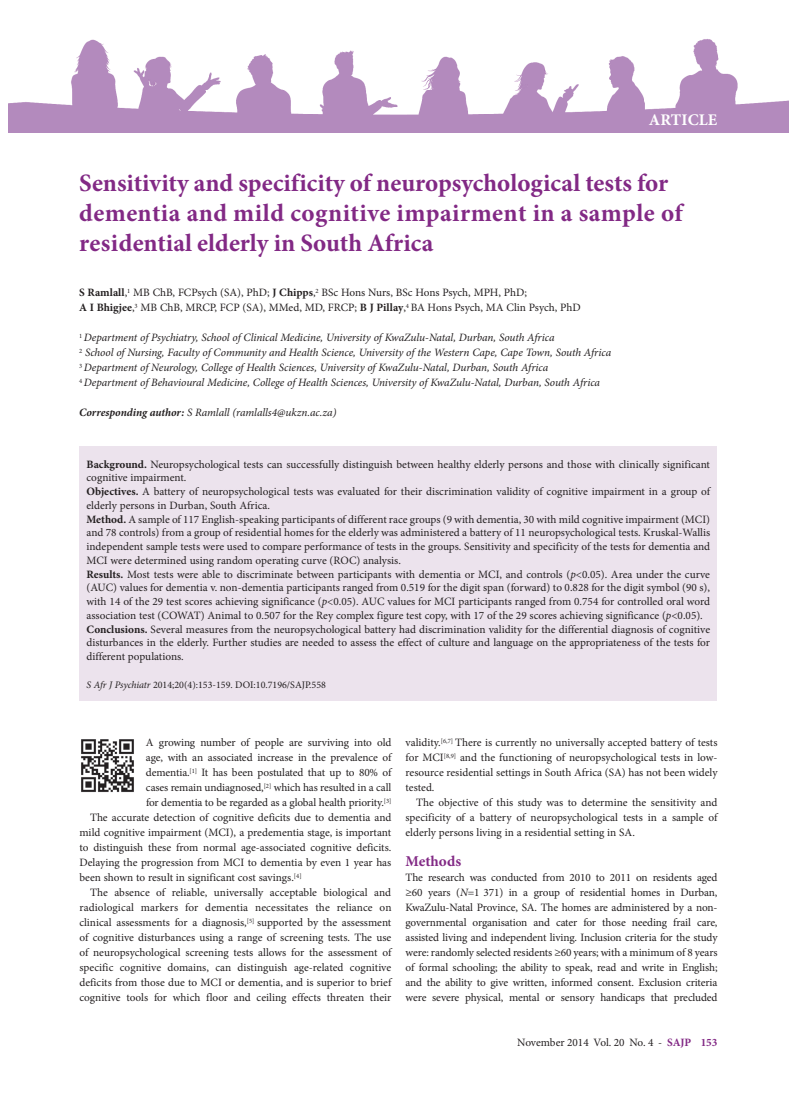
<style>
.page{position:relative;width:797px;height:1105px;background:#fff}
.page>*{position:absolute;margin:0;border:0;box-sizing:border-box;transform-origin:0 0}
.t1{font:700 25px/30px "Minion Pro";letter-spacing:.005em;color:#822985}
.t2{font:700 16.25px "Minion Pro";letter-spacing:.01em;color:#fff}
.t3{font:700 15px "Minion Pro";color:#822985}
.t4{font:11.25px/15px "Minion Pro";color:#231f20;text-align:justify}
.t5{font:italic 11.25px/15px "Minion Pro";letter-spacing:-.01em;color:#231f20}
.t6{font:10px "Minion Pro";color:#231f20}
.s1{font-weight:700}
.s2{font-style:italic}
.s3{font-weight:700;color:#822985}
</style>
<div class="page">
<img style="left:9px;top:102px;width:17px;height:31px">
<img style="left:26px;top:39px;width:762px;height:94px">
<div style="left:79px;top:446px;width:638px;height:255px;background:#ece3ed"></div>
<img style="left:81px;top:739px;width:53px;height:53px">
<h2 class="t2" style="left:649px;top:109px;width:70px">ARTICLE</h2>
<h1 class="t1" style="left:79px;top:168px;width:605px">Sensitivity and specificity of neuropsychological tests for dementia and mild cognitive impairment in a sample of residential elderly in South Africa</h1>
<p class="t4" style="left:79px;top:285px;width:503px"><span class="s1">S Ramlall</span>,<sup>1</sup> MB ChB, FCPsych (SA), PhD; <span class="s1">J Chipps</span>,<sup>2</sup> BSc Hons Nurs, BSc Hons Psych, MPH, PhD;<br><span class="s1">A I Bhigjee</span>,<sup>3</sup> MB ChB, MRCP, FCP (SA), MMed, MD, FRCP; <span class="s1">B J Pillay</span>,<sup>4</sup> BA Hons Psych, MA Clin Psych, PhD</p>
<p class="t5" style="left:79px;top:330px;width:533px"><sup>1</sup> Department of Psychiatry, School of Clinical Medicine, University of KwaZulu-Natal, Durban, South Africa<br><sup>2</sup> School of Nursing, Faculty of Community and Health Science, University of the Western Cape, Cape Town, South Africa <sup>3</sup> Department of Neurology, College of Health Sciences, University of KwaZulu-Natal, Durban, South Africa<br><sup>4</sup> Department of Behavioural Medicine, College of Health Sciences, University of KwaZulu-Natal, Durban, South Africa</p>
<p class="t5" style="left:79px;top:405px;width:259px"><span class="s1">Corresponding author:</span> S Ramlall (ramlalls4@ukzn.ac.za)</p>
<p class="t4" style="left:86px;top:457px;width:625px;line-height:13.8px;text-align:left"><span class="s1">Background.</span> Neuropsychological tests can successfully distinguish between healthy elderly persons and those with clinically significant cognitive impairment.<br><span class="s1">Objectives.</span> A battery of neuropsychological tests was evaluated for their discrimination validity of cognitive impairment in a group of elderly persons in Durban, South Africa.<br><span class="s1">Method.</span> A sample of 117 English-speaking participants of different race groups (9 with dementia, 30 with mild cognitive impairment (MCI) and 78 controls) from a group of residential homes for the elderly was administered a battery of 11 neuropsychological tests. Kruskal-Wallis independent sample tests were used to compare performance of tests in the groups. Sensitivity and specificity of the tests for dementia and MCI were determined using random operating curve (ROC) analysis.<br><span class="s1">Results.</span> Most tests were able to discriminate between participants with dementia or MCI, and controls (<span class="s2">p</span>&lt;0.05). Area under the curve (AUC) values for dementia v. non-dementia participants ranged from 0.519 for the digit span (forward) to 0.828 for the digit symbol (90 s), with 14 of the 29 test scores achieving significance (<span class="s2">p</span>&lt;0.05). AUC values for MCI participants ranged from 0.754 for controlled oral word association test (COWAT) Animal to 0.507 for the Rey complex figure test copy, with 17 of the 29 scores achieving significance (<span class="s2">p</span>&lt;0.05).<br><span class="s1">Conclusions.</span> Several measures from the neuropsychological battery had discrimination validity for the differential diagnosis of cognitive disturbances in the elderly. Further studies are needed to assess the effect of culture and language on the appropriateness of the tests for different populations.</p>
<p class="t6" style="left:86px;top:678px;width:241px"><span class="s2">S Afr J Psychiatr</span> 2014;20(4):153-159. DOI:10.7196/SAJP.558</p>
<p class="t4" style="left:146px;top:735px;width:247px">A growing number of people are surviving into old</p>
<p class="t4" style="left:146px;top:750px;width:247px">age, with an associated increase in the prevalence of</p>
<p class="t4" style="left:146px;top:765px;width:247px">dementia.<sup>[1]</sup> It has been postulated that up to 80% of</p>
<p class="t4" style="left:146px;top:780px;width:247px">cases remain undiagnosed,<sup>[2]</sup> which has resulted in a call</p>
<p class="t4" style="left:146px;top:795px;width:247px">for dementia to be regarded as a global health priority.<sup>[3]</sup></p>
<p class="t4" style="left:90px;top:810px;width:303px">The accurate detection of cognitive deficits due to dementia and</p>
<p class="t4" style="left:79px;top:825px;width:313px">mild cognitive impairment (MCI), a predementia stage, is important</p>
<p class="t4" style="left:79px;top:840px;width:313px">to distinguish these from normal age-associated cognitive deficits.</p>
<p class="t4" style="left:79px;top:855px;width:313px">Delaying the progression from MCI to dementia by even 1 year has</p>
<p class="t4" style="left:79px;top:870px;width:224px">been shown to result in significant cost savings.<sup>[4]</sup></p>
<p class="t4" style="left:90px;top:885px;width:302px">The absence of reliable, universally acceptable biological and</p>
<p class="t4" style="left:79px;top:900px;width:313px">radiological markers for dementia necessitates the reliance on</p>
<p class="t4" style="left:79px;top:915px;width:313px">clinical assessments for a diagnosis,<sup>[5]</sup> supported by the assessment</p>
<p class="t4" style="left:79px;top:930px;width:313px">of cognitive disturbances using a range of screening tests. The use</p>
<p class="t4" style="left:79px;top:945px;width:313px">of neuropsychological screening tests allows for the assessment of</p>
<p class="t4" style="left:79px;top:960px;width:313px">specific cognitive domains, can distinguish age-related cognitive</p>
<p class="t4" style="left:79px;top:975px;width:313px">deficits from those due to MCI or dementia, and is superior to brief</p>
<p class="t4" style="left:79px;top:990px;width:313px">cognitive tools for which floor and ceiling effects threaten their</p>
<p class="t4" style="left:405px;top:735px;width:313px">validity.<sup>[6,7]</sup> There is currently no universally accepted battery of tests for MCI<sup>[8,9]</sup> and the functioning of neuropsychological tests in low&shy;resource residential settings in South Africa (SA) has not been widely tested.</p>
<p class="t4" style="left:405px;top:795px;width:313px;text-indent:11px">The objective of this study was to determine the sensitivity and specificity of a battery of neuropsychological tests in a sample of elderly persons living in a residential setting in SA.</p>
<h3 class="t3" style="left:405px;top:851px;width:57px">Methods</h3>
<p class="t4" style="left:405px;top:870px;width:313px">The research was conducted from 2010 to 2011 on residents aged ≥60 years (<span class="s2">N</span>=1 371) in a group of residential homes in Durban, KwaZulu-Natal Province, SA. The homes are administered by a non&shy;governmental organisation and cater for those needing frail care, assisted living and independent living. Inclusion criteria for the study were: randomly selected residents ≥60 years; with a minimum of 8 years of formal schooling; the ability to speak, read and write in English; and the ability to give written, informed consent. Exclusion criteria were severe physical, mental or sensory handicaps that precluded</p>
<p class="t4" style="left:517px;top:1035px;width:202px">November 2014 Vol. 20 No. 4 - <span class="s3">SAJP 153</span></p>
</div>
